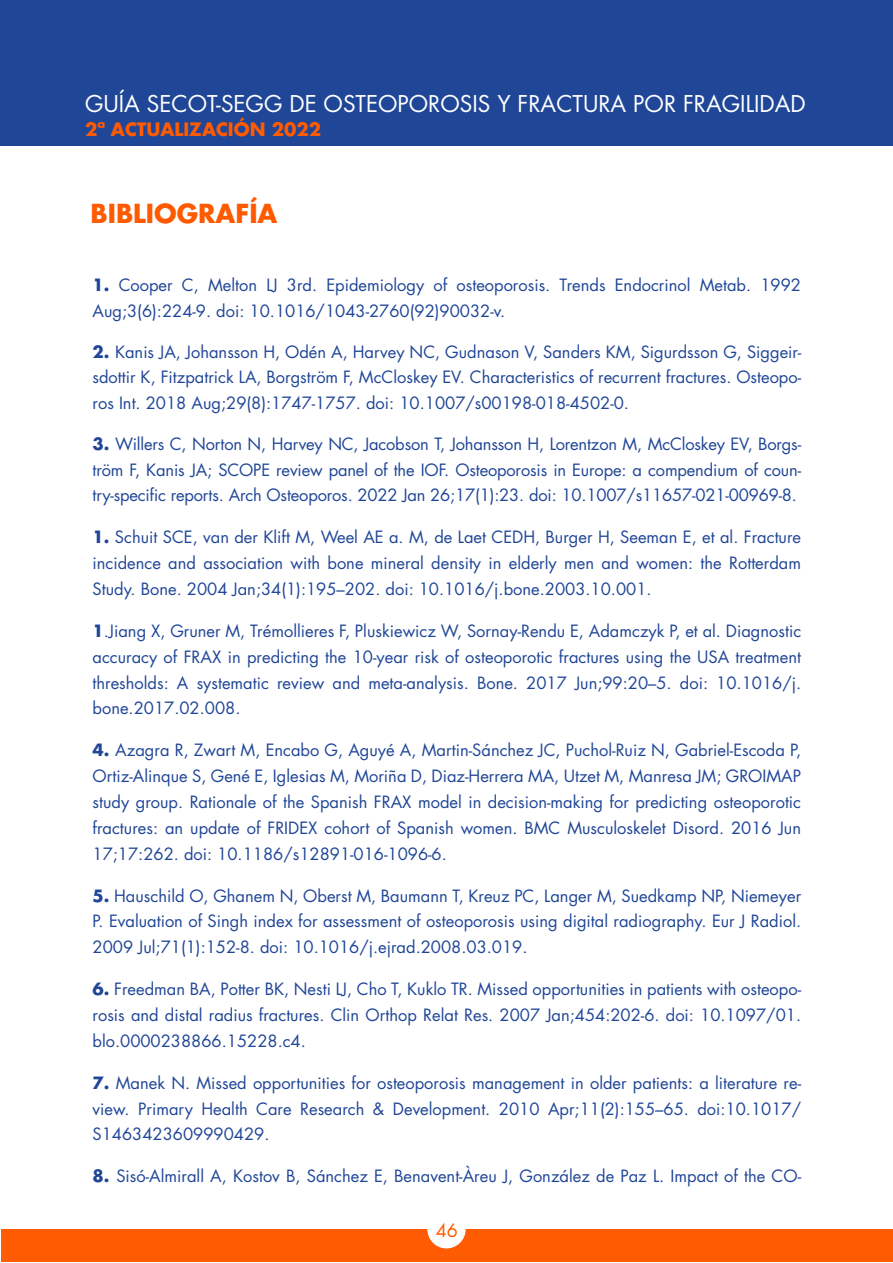
<style>
.page{position:relative;width:893px;height:1263px;background:#fff}
.page>*{position:absolute;margin:0;border:0;box-sizing:border-box;transform-origin:0 0}
.t1{font:700 25.5px "Futura Std";color:#ff5a00}
.t2{font:22.5px "Futura Std";color:#fff}
.t3{font:700 18px "Futura Std";color:#ff5b02}
.t4{font:18px "Futura Std";color:#ff5b02}
.t5{font:16.5px/25.8px "Futura Std";color:#204697;text-align:justify}
.s1{font-weight:700}
</style>
<div class="page">
<div style="left:1px;top:1229px;width:892px;height:33px;background:#ff5b02"></div>
<div style="left:427px;top:1210px;width:39px;height:38px;background:#fff;border-radius:50%"></div>
<div style="left:0;top:0;width:892px;height:145px;background:#204697"></div>
<h2 class="t2" style="left:85px;top:89px;width:722px">GUÍA SECOT-SEGG DE OSTEOPOROSIS Y FRACTURA POR FRAGILIDAD</h2>
<p class="t3" style="left:85px;top:117px;width:238px">2ª ACTUALIZACIÓN 2022</p>
<h1 class="t1" style="left:90px;top:196px;width:189px">BIBLIOGRAFÍA</h1>
<p class="t5" style="left:93px;top:272px;width:710px"><span class="s1">1.</span> Cooper C, Melton LJ 3rd. Epidemiology of osteoporosis. Trends Endocrinol Metab. 1992<br>Aug;3(6):224-9. doi: 10.1016/1043-2760(92)90032-v.</p>
<p class="t5" style="left:93px;top:339px;width:710px"><span class="s1">2.</span> Kanis JA, Johansson H, Odén A, Harvey NC, Gudnason V, Sanders KM, Sigurdsson G, Siggeir&shy;sdottir K, Fitzpatrick LA, Borgström F, McCloskey EV. Characteristics of recurrent fractures. Osteopo&shy;ros Int. 2018 Aug;29(8):1747-1757. doi: 10.1007/s00198-018-4502-0.</p>
<p class="t5" style="left:93px;top:431px;width:710px"><span class="s1">3.</span> Willers C, Norton N, Harvey NC, Jacobson T, Johansson H, Lorentzon M, McCloskey EV, Borgs&shy;tröm F, Kanis JA; SCOPE review panel of the IOF. Osteoporosis in Europe: a compendium of coun&shy;try-specific reports. Arch Osteoporos. 2022 Jan 26;17(1):23. doi: 10.1007/s11657-021-00969-8.</p>
<p class="t5" style="left:93px;top:525px;width:710px"><span class="s1">1.</span> Schuit SCE, van der Klift M, Weel AE a. M, de Laet CEDH, Burger H, Seeman E, et al. Fracture incidence and association with bone mineral density in elderly men and women: the Rotterdam Study. Bone. 2004 Jan;34(1):195–202. doi: 10.1016/j.bone.2003.10.001.</p>
<p class="t5" style="left:93px;top:618px;width:710px"><span class="s1">1</span>.Jiang X, Gruner M, Trémollieres F, Pluskiewicz W, Sornay-Rendu E, Adamczyk P, et al. Diagnostic accuracy of FRAX in predicting the 10-year risk of osteoporotic fractures using the USA treatment thresholds: A systematic review and meta-analysis. Bone. 2017 Jun;99:20–5. doi: 10.1016/j. bone.2017.02.008.</p>
<p class="t5" style="left:93px;top:738px;width:710px"><span class="s1">4.</span> Azagra R, Zwart M, Encabo G, Aguyé A, Martin-Sánchez JC, Puchol-Ruiz N, Gabriel-Escoda P, Ortiz-Alinque S, Gené E, Iglesias M, Moriña D, Diaz-Herrera MA, Utzet M, Manresa JM; GROIMAP study group. Rationale of the Spanish FRAX model in decision-making for predicting osteoporotic fractures: an update of FRIDEX cohort of Spanish women. BMC Musculoskelet Disord. 2016 Jun 17;17:262. doi: 10.1186/s12891-016-1096-6.</p>
<p class="t5" style="left:93px;top:883px;width:710px"><span class="s1">5.</span> Hauschild O, Ghanem N, Oberst M, Baumann T, Kreuz PC, Langer M, Suedkamp NP, Niemeyer P. Evaluation of Singh index for assessment of osteoporosis using digital radiography. Eur J Radiol.<br>2009 Jul;71(1):152-8. doi: 10.1016/j.ejrad.2008.03.019.</p>
<p class="t5" style="left:93px;top:976px;width:710px"><span class="s1">6.</span> Freedman BA, Potter BK, Nesti LJ, Cho T, Kuklo TR. Missed opportunities in patients with osteopo&shy;rosis and distal radius fractures. Clin Orthop Relat Res. 2007 Jan;454:202-6. doi: 10.1097/01. blo.0000238866.15228.c4.</p>
<p class="t5" style="left:93px;top:1070px;width:710px"><span class="s1">7.</span> Manek N. Missed opportunities for osteoporosis management in older patients: a literature re&shy;view. Primary Health Care Research &amp; Development. 2010 Apr;11(2):155–65. doi:10.1017/ S1463423609990429.</p>
<p class="t5" style="left:93px;top:1164px;width:710px"><span class="s1">8.</span> Sisó-Almirall A, Kostov B, Sánchez E, Benavent-Àreu J, González de Paz L. Impact of the CO-</p>
<p class="t4" style="left:436px;top:1219px;width:24px">46</p>
</div>
